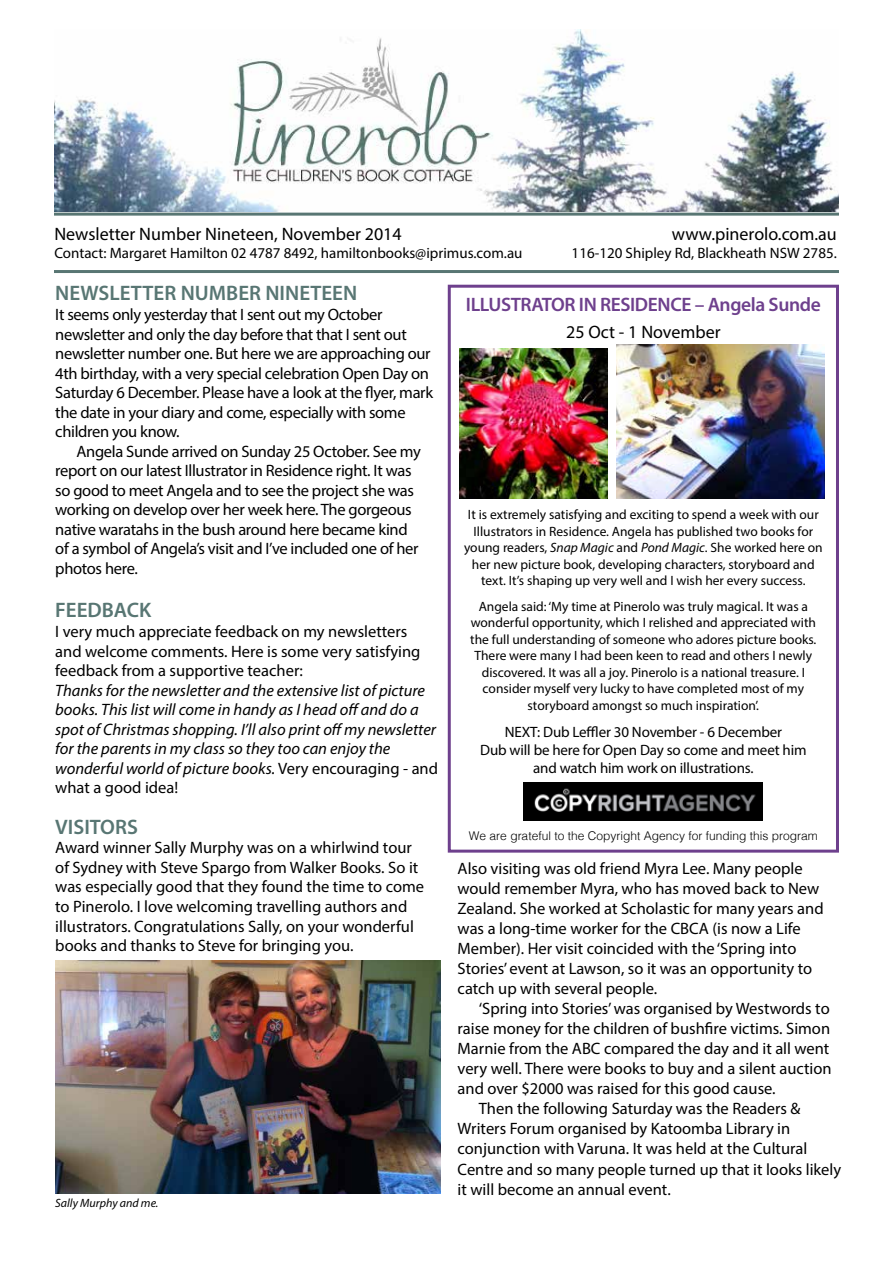
<style>
.page{position:relative;width:893px;height:1263px;background:#fff}
.page>*{position:absolute;margin:0;border:0;box-sizing:border-box;transform-origin:0 0}
.t1{font:600 21px "Myriad Pro";color:#587673}
.t2{font:600 19.5px "Myriad Pro";letter-spacing:-.02em;color:#6e408d}
.t3{font:18px "Myriad Pro";color:#000}
.t4{font:16.5px/19.5px "Myriad Pro";color:#000}
.t5{font:16.5px/19.5px "Myriad Pro";letter-spacing:-.02em;color:#000}
.t6{font:italic 16.5px/19.5px "Myriad Pro";color:#000}
.t7{font:15px/18px "Myriad Pro";letter-spacing:-.005em;color:#000;text-align:center}
.t8{font:13.5px/16.5px "Myriad Pro";color:#000;text-align:center}
.t9{font:300 12px "Helvetica";color:#000}
.t10{font:italic 12px "Myriad Pro";color:#000}
.s1{font-style:normal}
.s2{font-style:italic}
</style>
<div class="page">
<img style="left:54px;top:29px;width:785px;height:183px">
<hr style="left:54px;top:270px;width:785px;height:3px;background:#587673">
<hr style="left:54px;top:213px;width:785px;height:3px;background:#587673">
<img style="left:617px;top:344px;width:208px;height:155px">
<img style="left:459px;top:349px;width:148px;height:150px">
<img style="left:55px;top:960px;width:385px;height:234px">
<img style="left:523px;top:782px;width:239px;height:39px">
<div style="left:448px;top:285px;width:391px;height:568px;border:3px solid #6e408d"></div>
<p class="t3" style="left:54px;top:222px;width:349px">Newsletter Number Nineteen, November 2014</p>
<p class="t3" style="left:672px;top:222px;width:166px">www.pinerolo.com.au</p>
<p class="t7" style="left:54px;top:243px;width:470px">Contact: Margaret Hamilton 02 4787 8492, hamiltonbooks@iprimus.com.au</p>
<p class="t7" style="left:572px;top:243px;width:267px">116-120 Shipley Rd, Blackheath NSW 2785.</p>
<p class="t1" style="left:55px;top:280px;width:303px">NEWSLETTER NUMBER NINETEEN</p>
<p class="t5" style="left:55px;top:304px;width:379px">It seems only yesterday that I sent out my October newsletter and only the day before that that I sent out newsletter number one. But here we are approaching our 4th birthday, with a very special celebration Open Day on Saturday 6 December. Please have a look at the flyer, mark the date in your diary and come, especially with some children you know.</p>
<p class="t5" style="left:55px;top:441px;width:367px;text-indent:21px">Angela Sunde arrived on Sunday 25 October. See my report on our latest Illustrator in Residence right. It was so good to meet Angela and to see the project she was working on develop over her week here. The gorgeous native waratahs in the bush around here became kind of a symbol of Angela’s visit and I’ve included one of her photos here.</p>
<p class="t1" style="left:55px;top:597px;width:98px">FEEDBACK</p>
<p class="t4" style="left:55px;top:621px;width:367px">I very much appreciate feedback on my newsletters and welcome comments. Here is some very satisfying feedback from a supportive teacher:</p>
<p class="t6" style="left:55px;top:680px;width:384px">Thanks for the newsletter and the extensive list of picture books. This list will come in handy as I head off and do a spot of Christmas shopping. I’ll also print off my newsletter for the parents in my class so they too can enjoy the wonderful world of picture books. <span class="s1">Very encouraging - and what a good idea!</span></p>
<p class="t1" style="left:55px;top:813px;width:84px">VISITORS</p>
<p class="t4" style="left:55px;top:838px;width:370px">Award winner Sally Murphy was on a whirlwind tour of Sydney with Steve Spargo from Walker Books. So it was especially good that they found the time to come to Pinerolo. I love welcoming travelling authors and illustrators. Congratulations Sally, on your wonderful books and thanks to Steve for bringing you.</p>
<p class="t10" style="left:55px;top:1196px;width:105px">Sally Murphy and me.</p>
<p class="t2" style="left:466px;top:292px;width:356px">ILLUSTRATOR IN RESIDENCE – Angela Sunde</p>
<p class="t3" style="left:566px;top:321px;width:156px">25 Oct - 1 November</p>
<p class="t8" style="left:464px;top:506px;width:360px">It is extremely satisfying and exciting to spend a week with our Illustrators in Residence. Angela has published two books for young readers, <span class="s2">Snap Magic</span> and <span class="s2">Pond Magic</span>. She worked here on her new picture book, developing characters, storyboard and text. It’s shaping up very well and I wish her every success.</p>
<p class="t8" style="left:470px;top:598px;width:348px">Angela said: ‘My time at Pinerolo was truly magical. It was a wonderful opportunity, which I relished and appreciated with the full understanding of someone who adores picture books.<br>There were many I had been keen to read and others I newly discovered. It was all a joy. Pinerolo is a national treasure. I consider myself very lucky to have completed most of my storyboard amongst so much inspiration’.</p>
<p class="t7" style="left:480px;top:723px;width:328px">NEXT: Dub Leffler 30 November - 6 December<br>Dub will be here for Open Day so come and meet him and watch him work on illustrations.</p>
<p class="t9" style="left:469px;top:825px;width:350px">We are grateful to the Copyright Agency for funding this program</p>
<p class="t4" style="left:458px;top:858px;width:367px;line-height:20.1px">Also visiting was old friend Myra Lee. Many people would remember Myra, who has moved back to New Zealand. She worked at Scholastic for many years and was a long-time worker for the CBCA (is now a Life Member). Her visit coincided with the ‘Spring into Stories’ event at Lawson, so it was an opportunity to catch up with several people.</p>
<p class="t4" style="left:479px;top:998px;width:352px">‘Spring into Stories’ was organised by Westwords to</p>
<p class="t4" style="left:458px;top:1018px;width:374px">raise money for the children of bushfire victims. Simon</p>
<p class="t4" style="left:458px;top:1038px;width:373px">Marnie from the ABC compared the day and it all went</p>
<p class="t4" style="left:458px;top:1059px;width:376px">very well. There were books to buy and a silent auction</p>
<p class="t4" style="left:458px;top:1079px;width:320px">and over $2000 was raised for this good cause.</p>
<p class="t4" style="left:479px;top:1099px;width:323px">Then the following Saturday was the Readers &amp;</p>
<p class="t4" style="left:458px;top:1119px;width:334px">Writers Forum organised by Katoomba Library in</p>
<p class="t4" style="left:458px;top:1139px;width:351px">conjunction with Varuna. It was held at the Cultural</p>
<p class="t4" style="left:458px;top:1159px;width:385px">Centre and so many people turned up that it looks likely</p>
<p class="t4" style="left:458px;top:1179px;width:215px">it will become an annual event.</p>
</div>
